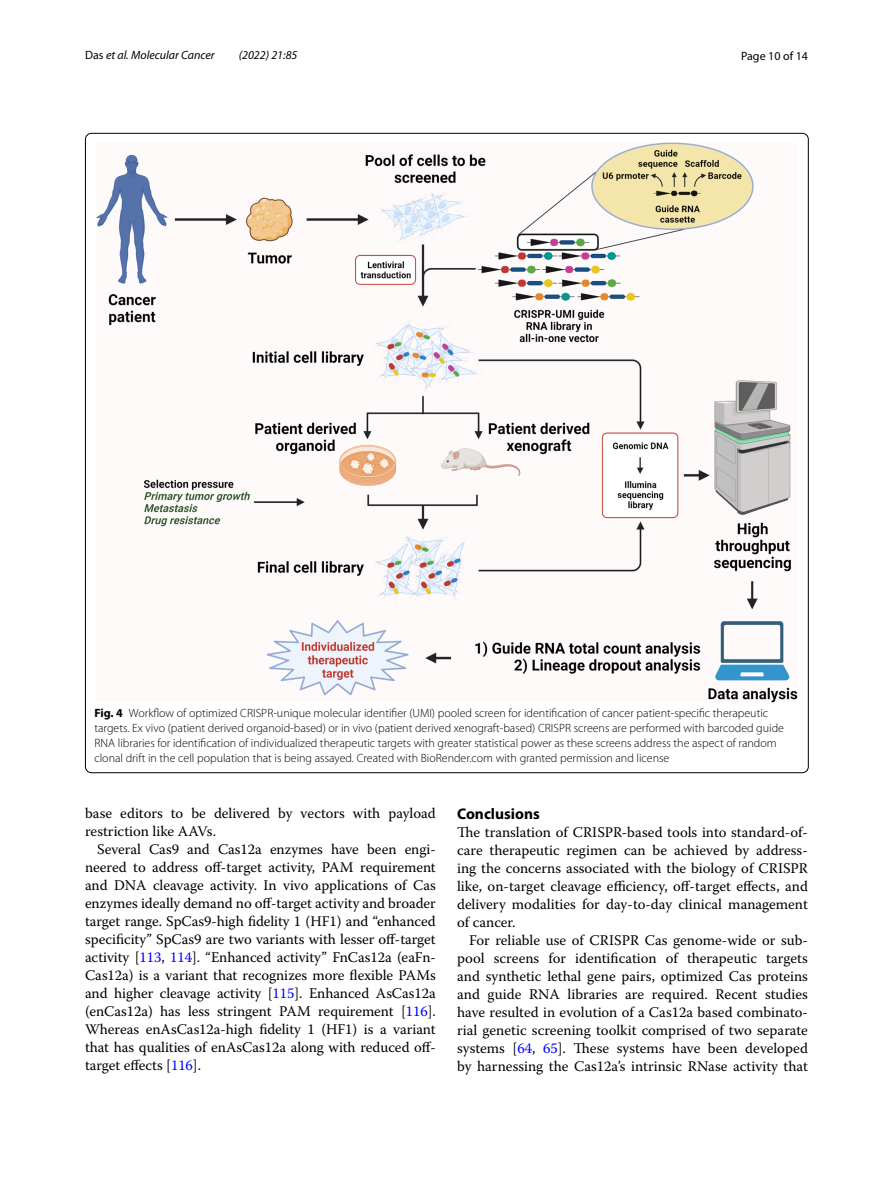
<style>
.page{position:relative;width:893px;height:1187px;background:#fff}
.page>*{position:absolute;margin:0;border:0;box-sizing:border-box;transform-origin:0 0}
.t1{font:700 15.45px "Myriad Pro";color:#000}
.t2{font:14.7px/18px "Warnock Pro";color:#000;text-align:justify}
.t3{font:300 12px/15px "Myriad Pro";color:#000}
.t4{font:italic 12px "Myriad Pro";color:#000}
.t5{font:12px "Myriad Pro";color:#000}
.s1{font-style:normal}
.s2{font-weight:700}
.s3{color:#00f}
</style>
<div class="page">
<img style="left:97px;top:142px;width:700px;height:560px">
<p class="t4" style="left:85px;top:48px;width:131px"><span class="s1">Das</span> et al. Molecular Cancer</p>
<p class="t4" style="left:239px;top:48px;width:60px">(2022) 21:85</p>
<p class="t5" style="left:741px;top:48px;width:68px">Page 10 of 14</p>
<p class="t3" style="left:94px;top:706px;width:691px"><span class="s2">Fig. 4</span> Workflow of optimized CRISPR-unique molecular identifier (UMI) pooled screen for identification of cancer patient-specific therapeutic targets. Ex vivo (patient derived organoid-based) or in vivo (patient derived xenograft-based) CRISPR screens are performed with barcoded guide RNA libraries for identification of individualized therapeutic targets with greater statistical power as these screens address the aspect of random clonal drift in the cell population that is being assayed. Created with BioRender.com with granted permission and license</p>
<p class="t2" style="left:85px;top:804px;width:352px">base editors to be delivered by vectors with payload restriction like AAVs.</p>
<p class="t2" style="left:85px;top:840px;width:352px;text-indent:12px">Several Cas9 and Cas12a enzymes have been engi&shy;neered to address off-target activity, PAM requirement and DNA cleavage activity. In vivo applications of Cas enzymes ideally demand no off-target activity and broader target range. SpCas9-high fidelity 1 (HF1) and “enhanced specificity” SpCas9 are two variants with lesser off-target activity [<span class="s3">113</span>, <span class="s3">114</span>]. “Enhanced activity” FnCas12a (eaFn-Cas12a) is a variant that recognizes more flexible PAMs and higher cleavage activity [<span class="s3">115</span>]. Enhanced AsCas12a (enCas12a) has less stringent PAM requirement [<span class="s3">116</span>].<br>Whereas enAsCas12a-high fidelity 1 (HF1) is a variant that has qualities of enAsCas12a along with reduced off&shy;target effects [<span class="s3">116</span>].</p>
<p class="t1" style="left:457px;top:803px;width:84px">Conclusions</p>
<p class="t2" style="left:457px;top:822px;width:352px">The translation of CRISPR-based tools into standard-of&shy;care therapeutic regimen can be achieved by address&shy;ing the concerns associated with the biology of CRISPR like, on-target cleavage efficiency, off-target effects, and delivery modalities for day-to-day clinical management of cancer.</p>
<p class="t2" style="left:457px;top:930px;width:352px;text-indent:12px">For reliable use of CRISPR Cas genome-wide or sub&shy;pool screens for identification of therapeutic targets and synthetic lethal gene pairs, optimized Cas proteins and guide RNA libraries are required. Recent studies have resulted in evolution of a Cas12a based combinato&shy;rial genetic screening toolkit comprised of two separate systems [<span class="s3">64</span>, <span class="s3">65</span>]. These systems have been developed by harnessing the Cas12a’s intrinsic RNase activity that</p>
</div>
